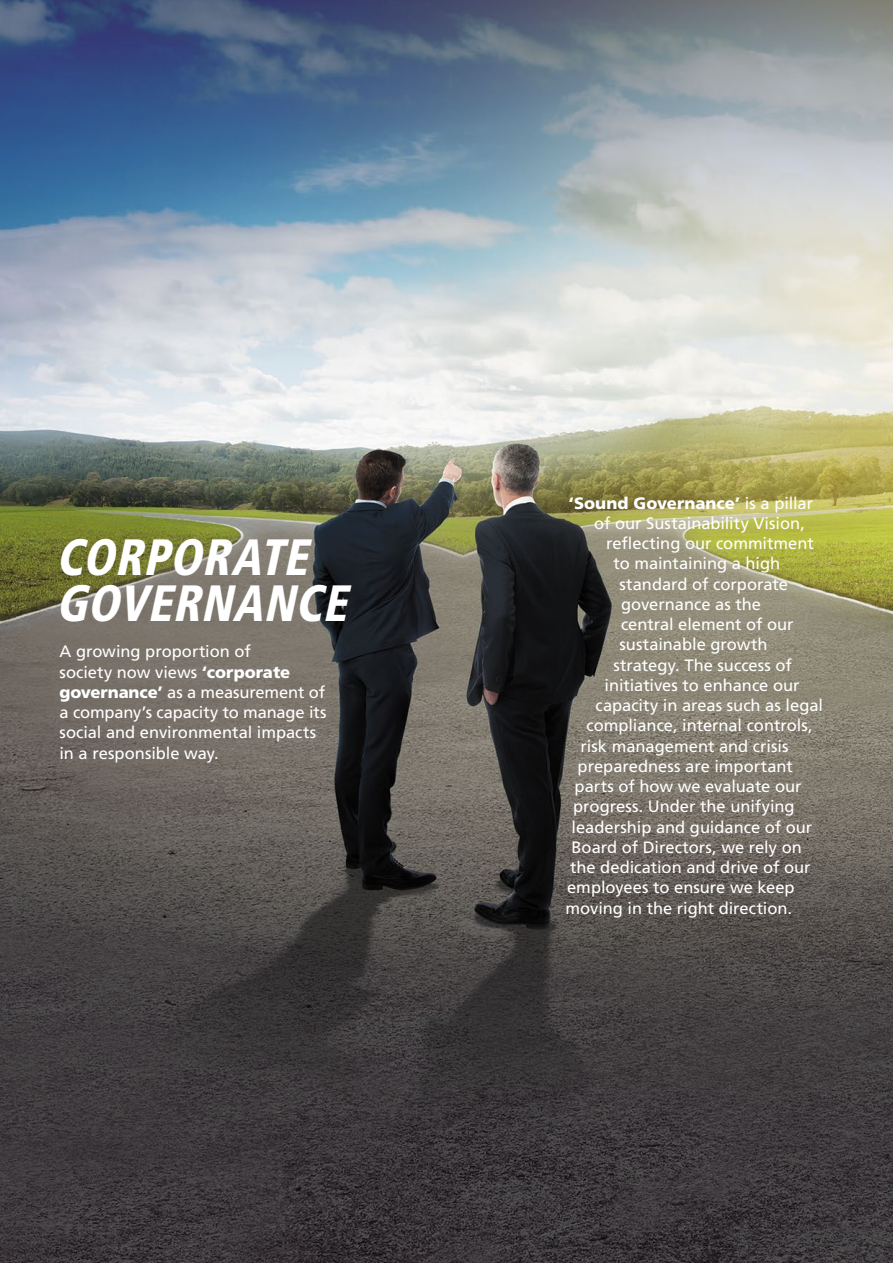
<style>
.page{position:relative;width:893px;height:1263px;background:#fff}
.page>*{position:absolute;margin:0;border:0;box-sizing:border-box;transform-origin:0 0}
.t1{font:italic 900 condensed 51px/46.5px "Frutiger LT Std";color:#fff;scale:.9 1}
.t2{font:16.5px/20.2px "Frutiger LT Std";letter-spacing:-.005em;color:#fff}
.t3{font:900 16.5px "Frutiger LT Std";letter-spacing:.005em;color:#fff}
.s1{font-weight:900}
.s2{font-weight:400}
</style>
<div class="page">
<img style="left:0;top:0;width:893px;height:1263px">
<h1 class="t1" style="left:56px;top:533px;width:338px">CORPORATE<br>GOVERNANCE</h1>
<p class="t2" style="left:60px;top:641px;width:268px">A growing proportion of<br>society now views <span class="s1">‘corporate governance’</span> as a measurement of a company’s capacity to manage its social and environmental impacts in a responsible way.</p>
<p class="t3" style="left:569px;top:493px;width:246px">‘Sound Governance’ <span class="s2">is a pillar</span></p>
<p class="t2" style="left:594px;top:513px;width:212px">of our Sustainability Vision,</p>
<p class="t2" style="left:606px;top:533px;width:209px">reflecting our commitment</p>
<p class="t2" style="left:614px;top:554px;width:168px">to maintaining a high</p>
<p class="t2" style="left:620px;top:574px;width:170px">standard of corporate</p>
<p class="t2" style="left:621px;top:594px;width:141px">governance as the</p>
<p class="t2" style="left:621px;top:614px;width:174px">central element of our</p>
<p class="t2" style="left:620px;top:634px;width:149px">sustainable growth</p>
<p class="t2" style="left:614px;top:655px;width:180px">strategy. The success of</p>
<p class="t2" style="left:605px;top:675px;width:196px">initiatives to enhance our</p>
<p class="t2" style="left:596px;top:695px;width:229px">capacity in areas such as legal</p>
<p class="t2" style="left:587px;top:715px;width:228px">compliance, internal controls,</p>
<p class="t2" style="left:581px;top:736px;width:209px">risk management and crisis</p>
<p class="t2" style="left:578px;top:756px;width:217px">preparedness are important</p>
<p class="t2" style="left:575px;top:776px;width:228px">parts of how we evaluate our</p>
<p class="t2" style="left:573px;top:796px;width:223px">progress. Under the unifying</p>
<p class="t2" style="left:572px;top:817px;width:242px">leadership and guidance of our</p>
<p class="t2" style="left:572px;top:837px;width:232px">Board of Directors, we rely on</p>
<p class="t2" style="left:570px;top:857px;width:242px">the dedication and drive of our</p>
<p class="t2" style="left:567px;top:877px;width:229px">employees to ensure we keep</p>
<p class="t2" style="left:566px;top:898px;width:228px">moving in the right direction.</p>
</div>
